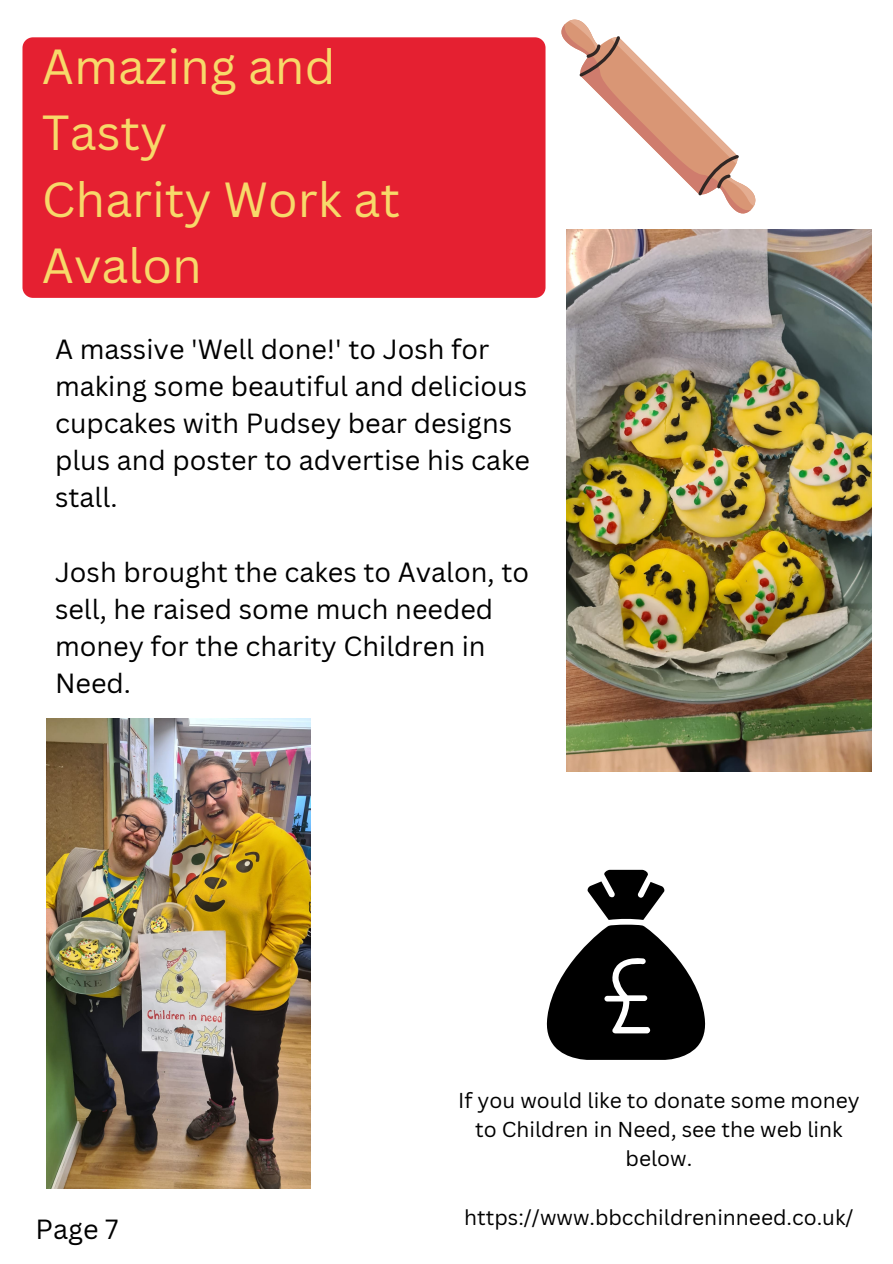
<style>
.page{position:relative;width:893px;height:1264px;background:#fff}
.page>*{position:absolute;margin:0;border:0;box-sizing:border-box;transform-origin:0 0}
.t1{font:48px/66.3px "Canva Sans";color:#f7d96a}
.t2{font:27px/37px "Canva Sans";color:#000}
.t3{font:21px/29.2px "Canva Sans";color:#000;text-align:center}
</style>
<div class="page">
<div style="left:22px;top:37px;width:523px;height:261px;background:#e52031;border-radius:11px"></div>
<img style="left:566px;top:229px;width:305px;height:542px">
<img style="left:46px;top:718px;width:265px;height:470px">
<svg style="left:561px;top:19px;width:195px;height:195px"></svg>
<svg style="left:546px;top:869px;width:160px;height:190px"></svg>
<h1 class="t1" style="left:42px;top:32px;width:359px">Amazing and<br>Tasty<br>Charity Work at<br>Avalon</h1>
<p class="t2" style="left:55px;top:330px;width:476px">A massive 'Well done!' to Josh for making some beautiful and delicious cupcakes with Pudsey bear designs plus and poster to advertise his cake stall.</p>
<p class="t2" style="left:55px;top:552px;width:475px">Josh brought the cakes to Avalon, to sell, he raised some much needed money for the charity Children in<br>Need.</p>
<p class="t2" style="left:36px;top:1209px;width:84px">Page 7</p>
<p class="t3" style="left:458px;top:1085px;width:403px">If you would like to donate some money to Children in Need, see the web link below.</p>
<p class="t3" style="left:464px;top:1201px;width:391px">https://www.bbcchildreninneed.co.uk/</p>
</div>
